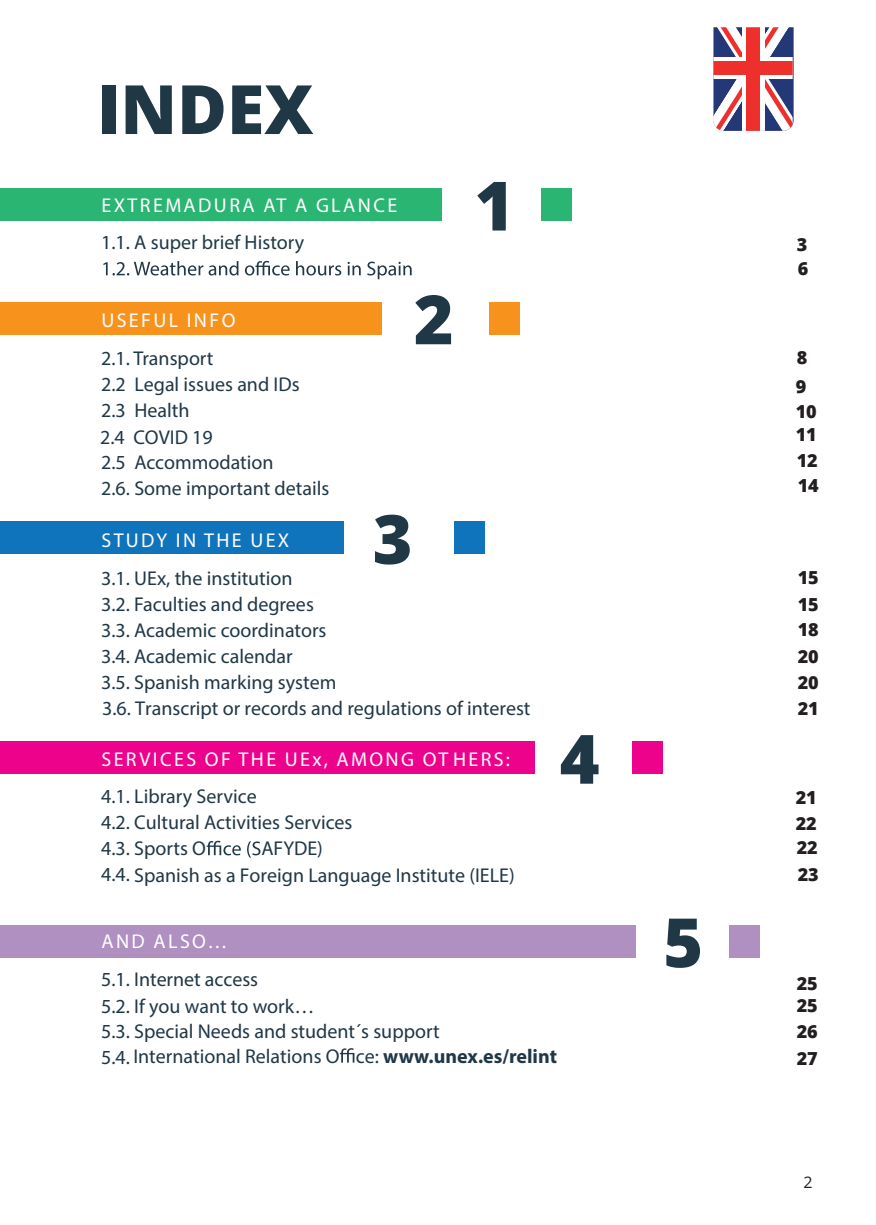
<style>
.page{position:relative;width:876px;height:1225px;background:#fff}
.page>*{position:absolute;margin:0;border:0;box-sizing:border-box;transform-origin:0 0}
.t1{font:800 68px "Open Sans";color:#203746}
.t2{font:20px/26px "Myriad Pro";color:#203746}
.t3{font:20px "Myriad Pro";letter-spacing:.12em;color:#fff}
.t4{font:800 18px/27px "Open Sans";color:#231f20}
.t5{font:16px "Open Sans";color:#231f20}
.s1{font-weight:700}
</style>
<div class="page">
<div style="left:0;top:188px;width:441px;height:32px;background:#2ab573"></div>
<div style="left:0;top:302px;width:382px;height:32px;background:#f7931d"></div>
<div style="left:541px;top:188px;width:30px;height:32px;background:#2ab573"></div>
<div style="left:490px;top:302px;width:30px;height:32px;background:#f7931d"></div>
<div style="left:454px;top:522px;width:30px;height:32px;background:#1074bc"></div>
<div style="left:633px;top:741px;width:30px;height:32px;background:#ed028c"></div>
<div style="left:730px;top:925px;width:30px;height:32px;background:#b08fc1"></div>
<div style="left:0;top:522px;width:344px;height:32px;background:#1074bc"></div>
<div style="left:0;top:741px;width:535px;height:32px;background:#ed028c"></div>
<div style="left:0;top:925px;width:636px;height:32px;background:#b08fc1"></div>
<svg style="left:103px;top:261px;width:309px;height:18px"></svg>
<svg style="left:207px;top:840px;width:53px;height:17px"></svg>
<svg style="left:340px;top:1048px;width:14px;height:14px"></svg>
<svg style="left:793px;top:27px;width:1px;height:97px"></svg>
<svg style="left:713px;top:27px;width:80px;height:104px"></svg>
<div style="left:742px;top:27px;width:22px;height:104px;background:#fff"></div>
<svg style="left:713px;top:58px;width:80px;height:21px"></svg>
<div style="left:713px;top:62px;width:80px;height:13px;background:#ee302d"></div>
<div style="left:746px;top:27px;width:14px;height:104px;background:#ee302d"></div>
<h1 class="t1" style="left:97px;top:58px;width:218px">INDEX</h1>
<p class="t3" style="left:101px;top:193px;width:297px">EXTREMADURA AT A GLANCE</p>
<p class="t2" style="left:101px;top:229px;width:205px">1.1. A super brief History</p>
<p class="t3" style="left:101px;top:308px;width:136px">USEFUL INFO</p>
<p class="t2" style="left:100px;top:344px;width:201px">2.1. Transport<br>2.2 Legal issues and IDs<br>2.3 Health<br>2.4 COVID 19</p>
<p class="t2" style="left:101px;top:449px;width:230px">2.5 Accommodation<br>2.6. Some important details</p>
<p class="t3" style="left:101px;top:528px;width:189px">STUDY IN THE UEX</p>
<p class="t2" style="left:101px;top:565px;width:237px">3.1. UEx, the institution<br>3.2. Faculties and degrees<br>3.3. Academic coordinators<br>3.4. Academic calendar<br>3.5. Spanish marking system</p>
<h1 class="t1" style="left:414px;top:268px;width:41px">2</h1>
<h1 class="t1" style="left:373px;top:487px;width:41px">3</h1>
<h1 class="t1" style="left:474px;top:154px;width:41px">1</h1>
<p class="t4" style="left:797px;top:231px;width:13px;line-height:24px">3<br>6</p>
<p class="t4" style="left:796px;top:342px;width:13px;line-height:29px">8<br>9</p>
<p class="t4" style="left:796px;top:399px;width:23px;line-height:23px">10<br>11</p>
<p class="t4" style="left:797px;top:447px;width:24px;line-height:25px">12<br>14</p>
<p class="t4" style="left:798px;top:562px;width:23px">15<br>15</p>
<p class="t4" style="left:798px;top:615px;width:23px;line-height:26.4px;text-align:justify">18<br>20<br>20</p>
<p class="t2" style="left:102px;top:695px;width:430px">3.6. Transcript or records and regulations of interest</p>
<p class="t4" style="left:798px;top:693px;width:23px">21</p>
<p class="t3" style="left:101px;top:747px;width:410px">SERVICES OF THE UEx, AMONG OTHERS:</p>
<p class="t2" style="left:101px;top:783px;width:253px">4.1. Library Service<br>4.2. Cultural Activities Services<br>4.3. Sports O</p>
<p class="t2" style="left:101px;top:834px;width:415px;line-height:27px;text-indent:160px">AFYDE)<br>4.4. Spanish as a Foreign Language Institute (IELE)</p>
<h1 class="t1" style="left:560px;top:707px;width:41px">4</h1>
<p class="t3" style="left:101px;top:929px;width:128px">AND ALSO…</p>
<p class="t2" style="left:101px;top:965px;width:215px;line-height:27px">5.1. Internet access<br>5.2. If you want to work…</p>
<p class="t2" style="left:101px;top:1018px;width:457px;line-height:25px">5.3. Special Needs and student´s support<br>5.4. International Relations O ce: <span class="s1">www.unex.es/relint</span></p>
<h1 class="t1" style="left:663px;top:890px;width:41px">5</h1>
<p class="t4" style="left:796px;top:783px;width:23px;line-height:26px">21<br>22</p>
<p class="t4" style="left:797px;top:832px;width:24px">22<br>23</p>
<p class="t4" style="left:797px;top:968px;width:23px">25</p>
<p class="t4" style="left:797px;top:1016px;width:23px">26<br>27</p>
<p class="t4" style="left:797px;top:990px;width:23px">25</p>
<p class="t5" style="left:803px;top:1170px;width:11px">2</p>
</div>
